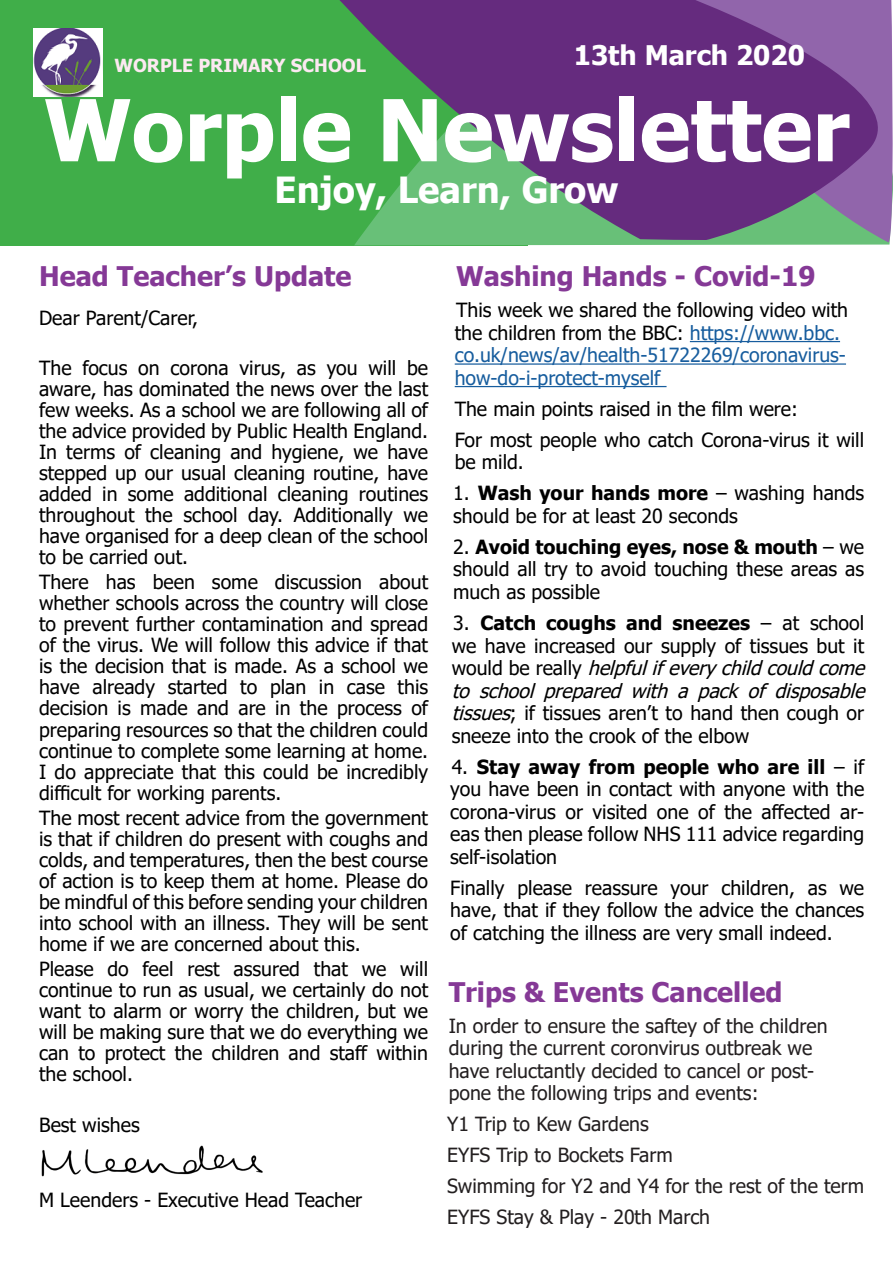
<style>
.page{position:relative;width:893px;height:1263px;background:#fff}
.page>*{position:absolute;margin:0;border:0;box-sizing:border-box;transform-origin:0 0}
.t1{font:700 85.5px "Tahoma";color:#fff}
.t2{font:700 36px "Tahoma";color:#fff}
.t3{font:700 27px "Tahoma";color:#853996}
.t4{font:700 27px "Tahoma";color:#fff}
.t5{font:19.5px/21px "Tahoma";color:#000;text-align:justify}
.t6{font:19.5px/22.5px "Tahoma";color:#231f20}
.t7{font:19.5px/22.5px "Tahoma";color:#175d9e}
.t8{font:700 18px "Tahoma";color:#fce9f1}
.s1{color:#000}
.s2{font-weight:700}
.s3{font-style:italic}
</style>
<div class="page">
<hr style="left:690px;top:341px;width:150px;height:1px;background:#175d9e">
<hr style="left:455px;top:363px;width:391px;height:2px;background:#175d9e">
<hr style="left:455px;top:386px;width:211px;height:1px;background:#175d9e">
<img style="left:42px;top:1145px;width:221px;height:32px">
<div style="left:0;top:0;width:527px;height:245px;background:#40ae49"></div>
<svg style="left:646px;top:240px;width:244px;height:5px"></svg>
<svg style="left:339px;top:0;width:554px;height:240px;background:#66587c"></svg>
<img style="left:34px;top:28px;width:68px;height:69px">
<p class="t8" style="left:115px;top:53px;width:253px">WORPLE PRIMARY SCHOOL</p>
<p class="t4" style="left:574px;top:36px;width:233px">13th March 2020</p>
<p class="t1" style="left:44px;top:70px;width:807px">Worple Newsletter</p>
<p class="t2" style="left:275px;top:165px;width:345px">Enjoy, Learn, Grow</p>
<p class="t3" style="left:39px;top:258px;width:314px">Head Teacher’s Update</p>
<p class="t5" style="left:39px;top:308px;width:160px">Dear Parent/Carer,</p>
<p class="t5" style="left:39px;top:359px;width:391px">The focus on corona virus, as you will be aware, has dominated the news over the last few weeks. As a school we are following all of the advice provided by Public Health England.<br>In terms of cleaning and hygiene, we have stepped up our usual cleaning routine, have added in some additional cleaning routines throughout the school day. Additionally we have organised for a deep clean of the school to be carried out.</p>
<p class="t5" style="left:39px;top:573px;width:391px">There has been some discussion about whether schools across the country will close to prevent further contamination and spread of the virus. We will follow this advice if that is the decision that is made. As a school we have already started to plan in case this decision is made and are in the process of preparing resources so that the children could continue to complete some learning at home.<br>I do appreciate that this could be incredibly difficult for working parents.</p>
<p class="t5" style="left:39px;top:808px;width:391px">The most recent advice from the government is that if children do present with coughs and colds, and temperatures, then the best course of action is to keep them at home. Please do be mindful of this before sending your children into school with an illness. They will be sent home if we are concerned about this.</p>
<p class="t5" style="left:39px;top:959px;width:391px">Please do feel rest assured that we will continue to run as usual, we certainly do not want to alarm or worry the children, but we will be making sure that we do everything we can to protect the children and staff within the school.</p>
<p class="t5" style="left:39px;top:1115px;width:102px">Best wishes</p>
<p class="t5" style="left:39px;top:1191px;width:325px">M Leenders - Executive Head Teacher</p>
<p class="t3" style="left:456px;top:258px;width:361px">Washing Hands - Covid-19</p>
<p class="t7" style="left:455px;top:300px;width:395px"><span class="s1">This week we shared the following video with the children from the BBC:</span> https://www.bbc. co.uk/news/av/health-51722269/coronavirus&shy;how-do-i-protect-myself</p>
<p class="t5" style="left:455px;top:399px;width:345px">The main points raised in the film were:</p>
<p class="t5" style="left:455px;top:430px;width:411px;line-height:22.5px">For most people who catch Corona-virus it will be mild.</p>
<p class="t5" style="left:453px;top:483px;width:413px;line-height:22.5px">1. <span class="s2">Wash your hands more</span> – washing hands should be for at least 20 seconds</p>
<p class="t5" style="left:453px;top:537px;width:412px;line-height:22.5px">2. <span class="s2">Avoid touching eyes, nose &amp; mouth</span> – we should all try to avoid touching these areas as much as possible</p>
<p class="t5" style="left:452px;top:613px;width:422px;line-height:22.5px;text-align:left">3. <span class="s2">Catch coughs and sneezes</span> – at school we have increased our supply of tissues but it w o u l d b e r e a l l y <span class="s3">helpfulifeverychildcouldcome to school prepared with a pack of disposable tissues</span>; if tissues aren’t to hand then cough or sneeze into the crook of the elbow</p>
<p class="t5" style="left:450px;top:756px;width:416px;line-height:22.5px">4. <span class="s2">Stay away from people who are ill</span> – if you have been in contact with anyone with the corona-virus or visited one of the affected ar&shy;eas then please follow NHS 111 advice regarding self-isolation</p>
<p class="t5" style="left:450px;top:877px;width:416px;line-height:22.5px">Finally please reassure your children, as we have, that if they follow the advice the chances of catching the illness are very small indeed.</p>
<p class="t3" style="left:449px;top:973px;width:335px">Trips &amp; Events Cancelled</p>
<p class="t6" style="left:449px;top:1015px;width:380px">In order to ensure the saftey of the children during the current coronvirus outbreak we have reluctantly decided to cancel or post&shy;pone the following trips and events:</p>
<p class="t6" style="left:447px;top:1114px;width:203px">Y1 Trip to Kew Gardens</p>
<p class="t6" style="left:447px;top:1145px;width:227px">EYFS Trip to Bockets Farm</p>
<p class="t6" style="left:447px;top:1176px;width:418px">Swimming for Y2 and Y4 for the rest of the term</p>
<p class="t6" style="left:447px;top:1207px;width:264px">EYFS Stay &amp; Play - 20th March</p>
</div>
